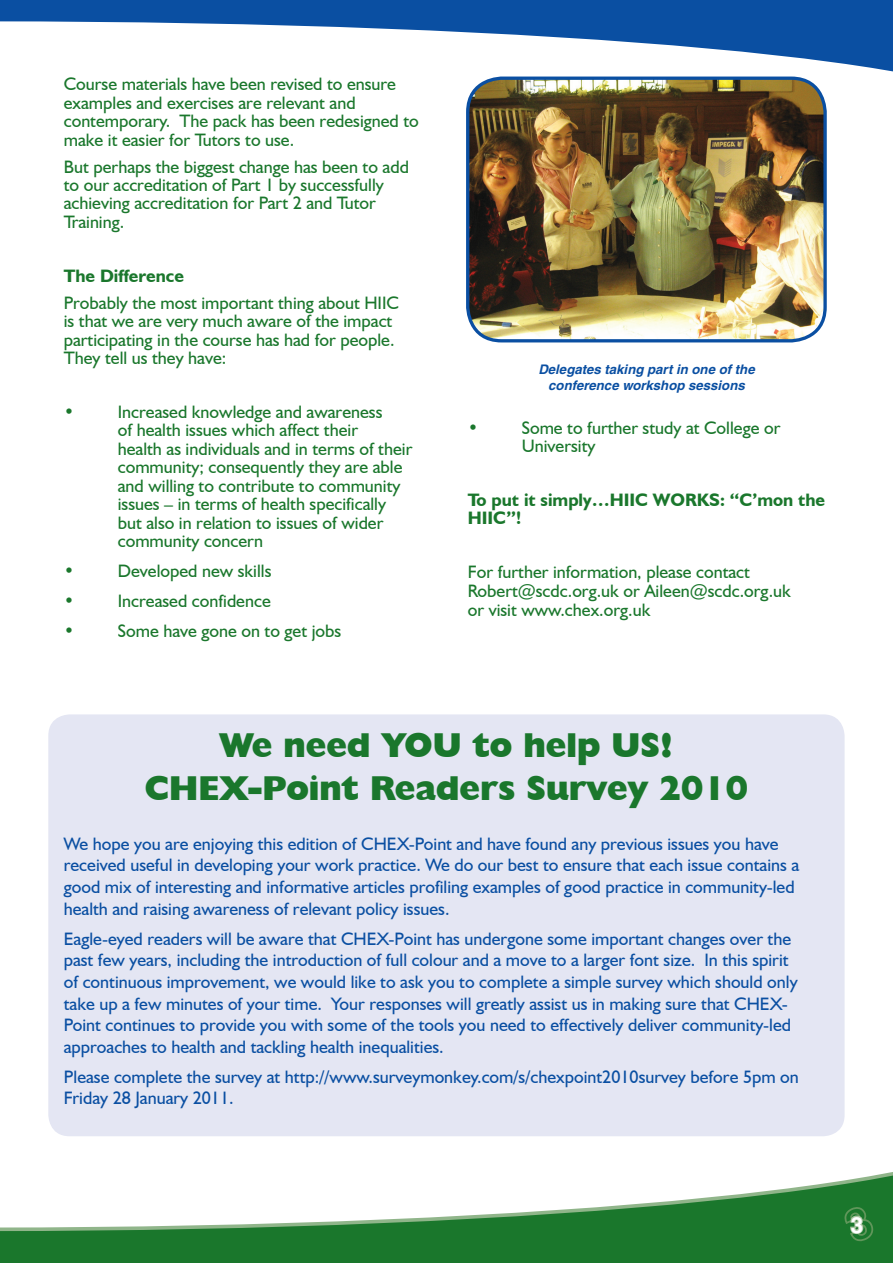
<style>
.page{position:relative;width:893px;height:1263px;background:#fff}
.page>*{position:absolute;margin:0;border:0;box-sizing:border-box;transform-origin:0 0}
.t1{font:800 34.5px/43px "Humanist 521 BT";color:#1a772c;text-align:center}
.t2{font:700 22.5px "Helvetica";color:#fff}
.t3{font:18px/21.6px "Humanist 521 BT";color:#0a4fa2}
.t4{font:18px/18.5px "Humanist 521 BT";color:#1a772c}
.t5{font:700 18px/18.5px "Humanist 521 BT";color:#1a772c}
.t6{font:italic 700 13.2px/15.9px "Helvetica";color:#0a4fa2;text-align:center}
.s1{font-weight:700}
</style>
<div class="page">
<svg style="left:0;top:0;width:893px;height:105px"></svg>
<svg style="left:0;top:1172px;width:893px;height:91px"></svg>
<svg style="left:843px;top:1204px;width:31px;height:39px"></svg>
<div style="left:48px;top:714px;width:797px;height:422px;background:#e4e6f3;border-radius:21px"></div>
<img style="left:468px;top:78px;width:357px;height:263px">
<div style="left:466px;top:77px;width:361px;height:265px;border:3px solid #0a4fa2;border-radius:34px"></div>
<p class="t4" style="left:64px;top:74px;width:357px">Course materials have been revised to ensure examples and exercises are relevant and contemporary. The pack has been redesigned to make it easier for Tutors to use.</p>
<p class="t4" style="left:64px;top:157px;width:347px">But perhaps the biggest change has been to add to our accreditation of Part 1 by successfully achieving accreditation for Part 2 and Tutor Training.</p>
<p class="t4" style="left:64px;top:262px;width:337px;line-height:27px"><span class="s1">The Difference<br></span>Probably the most important thing about HIIC</p>
<p class="t4" style="left:64px;top:311px;width:332px">is that we are very much aware of the impact participating in the course has had for people.<br>They tell us they have:</p>
<p class="t4" style="left:64px;top:402px;width:12px">•</p>
<p class="t4" style="left:118px;top:402px;width:296px">Increased knowledge and awareness<br>of health issues which affect their<br>health as individuals and in terms of their community; consequently they are able and willing to contribute to community issues – in terms of health specifically but also in relation to issues of wider community concern</p>
<p class="t4" style="left:64px;top:562px;width:12px">•</p>
<p class="t4" style="left:118px;top:562px;width:155px">Developed new skills</p>
<p class="t4" style="left:64px;top:592px;width:12px">•</p>
<p class="t4" style="left:118px;top:592px;width:154px">Increased confidence</p>
<p class="t4" style="left:64px;top:622px;width:12px">•</p>
<p class="t4" style="left:118px;top:622px;width:225px">Some have gone on to get jobs</p>
<p class="t6" style="left:538px;top:361px;width:218px">Delegates taking part in one of the conference workshop sessions</p>
<p class="t4" style="left:468px;top:418px;width:12px">•</p>
<p class="t4" style="left:522px;top:418px;width:260px">Some to further study at College or<br>University</p>
<p class="t5" style="left:468px;top:490px;width:359px">To put it simply…HIIC WORKS: “C’mon the<br>HIIC”!</p>
<p class="t4" style="left:468px;top:562px;width:325px;line-height:18.9px">For further information, please contact<br>Robert@scdc.org.uk or Aileen@scdc.org.uk or visit www.chex.org.uk</p>
<p class="t1" style="left:145px;top:723px;width:605px">We need YOU to help US!<br>CHEX-Point Readers Survey 2010</p>
<p class="t3" style="left:64px;top:832px;width:737px">We hope you are enjoying this edition of CHEX-Point and have found any previous issues you have received useful in developing your work practice. We do our best to ensure that each issue contains a good mix of interesting and informative articles profiling examples of good practice in community-led health and raising awareness of relevant policy issues.</p>
<p class="t3" style="left:64px;top:927px;width:735px">Eagle-eyed readers will be aware that CHEX-Point has undergone some important changes over the past few years, including the introduction of full colour and a move to a larger font size. In this spirit of continuous improvement, we would like to ask you to complete a simple survey which should only take up a few minutes of your time. Your responses will greatly assist us in making sure that CHEX-Point continues to provide you with some of the tools you need to effectively deliver community-led approaches to health and tackling health inequalities.</p>
<p class="t3" style="left:64px;top:1065px;width:737px">Please complete the survey at http://www.surveymonkey.com/s/chexpoint2010survey before 5pm on<br>Friday 28 January 2011.</p>
<p class="t2" style="left:851px;top:1211px;width:14px">3</p>
</div>
